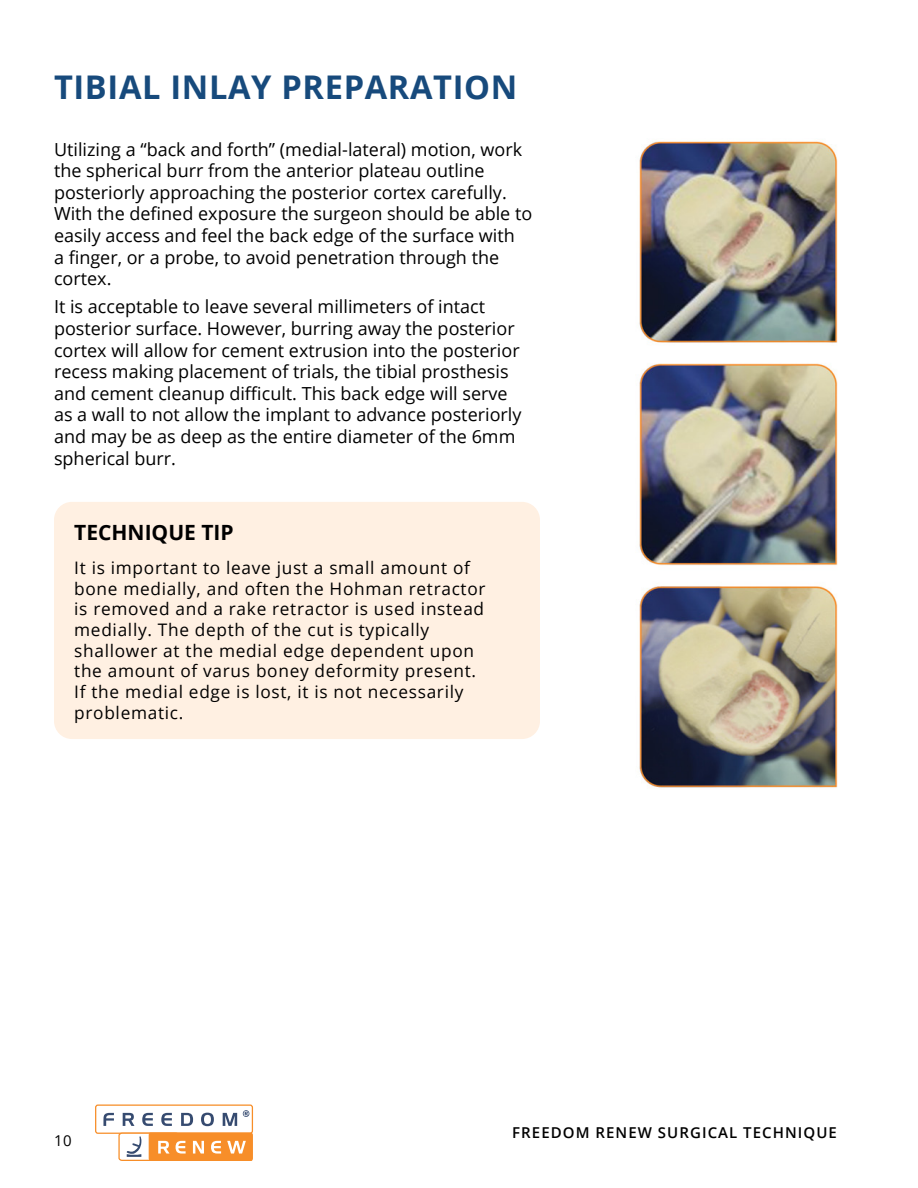
<style>
.page{position:relative;width:918px;height:1188px;background:#fff}
.page>*{position:absolute;margin:0;border:0;box-sizing:border-box;transform-origin:0 0}
.heads{font:700 32.7px "Open Sans";letter-spacing:.02em;color:#174a7c}
.note_header{font:700 21px "Open Sans";color:#000}
.body_copy{font:18px/21.6px "Open Sans";color:#000}
.body_copy-2{font:17.25px/20.7px "Open Sans";letter-spacing:.04em;color:#000}
.t1{font:600 15px "Open Sans";letter-spacing:.07em;color:#000}
.t2{font:15px "Open Sans";color:#000}
</style>
<div class="page">
<img style="left:639px;top:141px;width:199px;height:647px">
<div style="left:95px;top:1105px;width:158px;height:29px;border:1px solid #f78e29;border-radius:2px"></div>
<svg style="left:103px;top:1113px;width:11px;height:13px"></svg>
<svg style="left:123px;top:1113px;width:11px;height:13px"></svg>
<svg style="left:142px;top:1113px;width:11px;height:13px"></svg>
<svg style="left:161px;top:1113px;width:11px;height:13px"></svg>
<svg style="left:181px;top:1113px;width:12px;height:13px"></svg>
<svg style="left:201px;top:1113px;width:13px;height:13px"></svg>
<svg style="left:223px;top:1113px;width:14px;height:13px"></svg>
<svg style="left:243px;top:1110px;width:6px;height:7px"></svg>
<svg style="left:118px;top:1132px;width:135px;height:29px"></svg>
<div style="left:54px;top:502px;width:486px;height:237px;background:#fff0e2;border-radius:18px"></div>
<p class="heads" style="left:54px;top:64px;width:465px">TIBIAL INLAY PREPARATION</p>
<p class="body_copy" style="left:54px;top:138px;width:480px">Utilizing a “back and forth” (medial-lateral) motion, work the spherical burr from the anterior plateau outline posteriorly approaching the posterior cortex carefully.<br>With the defined exposure the surgeon should be able to easily access and feel the back edge of the surface with<br>a finger, or a probe, to avoid penetration through the cortex.</p>
<p class="body_copy" style="left:54px;top:296px;width:469px">It is acceptable to leave several millimeters of intact posterior surface. However, burring away the posterior cortex will allow for cement extrusion into the posterior recess making placement of trials, the tibial prosthesis and cement cleanup difficult. This back edge will serve as a wall to not allow the implant to advance posteriorly and may be as deep as the entire diameter of the 6mm spherical burr.</p>
<p class="note_header" style="left:74px;top:517px;width:161px">TECHNIQUE TIP</p>
<p class="body_copy-2" style="left:74px;top:557px;width:413px">It is important to leave just a small amount of bone medially, and often the Hohman retractor is removed and a rake retractor is used instead medially. The depth of the cut is typically shallower at the medial edge dependent upon the amount of varus boney deformity present.<br>If the medial edge is lost, it is not necessarily problematic.</p>
<p class="t2" style="left:54px;top:1130px;width:19px">10</p>
<p class="t1" style="left:512px;top:1122px;width:326px">FREEDOM RENEW SURGICAL TECHNIQUE</p>
</div>
